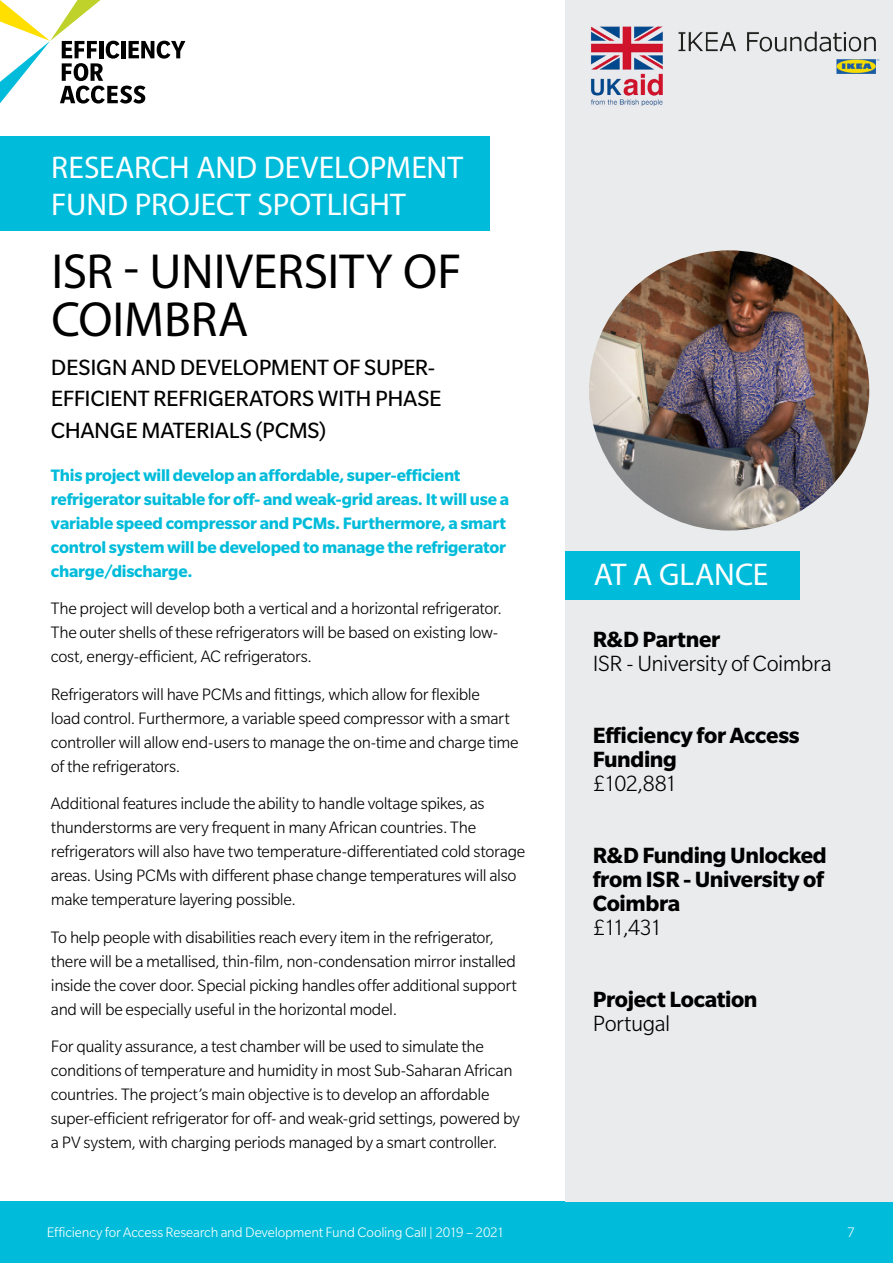
<style>
.page{position:relative;width:893px;height:1263px;background:#fff}
.page>*{position:absolute;margin:0;border:0;box-sizing:border-box;transform-origin:0 0}
.t1{font:49.5px/48px "Myriad Pro";color:#000}
.t2{font:31.5px/37.5px "Myriad Pro";color:#fff}
.t3{font:700 24px/24px "Slate Std";letter-spacing:-.015em;color:#000}
.t4{font:24px/31.5px "Slate Std";letter-spacing:-.015em;color:#000}
.t5{font:300 24px "Slate Std";letter-spacing:-.02em;color:#000}
.t6{font:300 18px/24px "Slate Std";letter-spacing:-.02em;color:#000}
.t7{font:700 18px/24px "Slate Std";letter-spacing:-.015em;color:#00bcda}
.t8{font:300 15px "Slate Std";letter-spacing:-.01em;color:#fff}
</style>
<div class="page">
<div style="left:0;top:1202px;width:893px;height:61px;background:#00bcda"></div>
<div style="left:565px;top:0;width:328px;height:1202px;background:#eaebed"></div>
<img style="left:589px;top:250px;width:280px;height:280px;border-radius:140px">
<div style="left:565px;top:552px;width:235px;height:48px;background:#00bcda"></div>
<div style="left:0;top:137px;width:490px;height:94px;background:#00bcda"></div>
<svg style="left:0;top:0;width:185px;height:104px"></svg>
<img style="left:591px;top:26px;width:72px;height:80px">
<img style="left:678px;top:31px;width:202px;height:43px">
<h2 class="t2" style="left:51px;top:148px;width:413px">RESEARCH AND DEVELOPMENT<br>FUND PROJECT SPOTLIGHT</h2>
<h1 class="t1" style="left:51px;top:247px;width:411px">ISR - UNIVERSITY OF<br>COIMBRA</h1>
<h3 class="t4" style="left:51px;top:351px;width:392px">DESIGN AND DEVELOPMENT OF SUPER-<br>EFFICIENT REFRIGERATORS WITH PHASE<br>CHANGE MATERIALS (PCMS)</h3>
<p class="t7" style="left:51px;top:463px;width:460px">This project will develop an affordable, super-efficient refrigerator suitable for off- and weak-grid areas. It will use a variable speed compressor and PCMs. Furthermore, a smart control system will be developed to manage the refrigerator charge/discharge.</p>
<p class="t6" style="left:51px;top:596px;width:452px">The project will develop both a vertical and a horizontal refrigerator.<br>The outer shells of these refrigerators will be based on existing low&shy;cost, energy-efficient, AC refrigerators.</p>
<p class="t6" style="left:51px;top:682px;width:469px">Refrigerators will have PCMs and fittings, which allow for flexible<br>load control. Furthermore, a variable speed compressor with a smart controller will allow end-users to manage the on-time and charge time of the refrigerators.</p>
<p class="t6" style="left:51px;top:791px;width:476px">Additional features include the ability to handle voltage spikes, as thunderstorms are very frequent in many African countries. The refrigerators will also have two temperature-differentiated cold storage areas. Using PCMs with different phase change temperatures will also make temperature layering possible.</p>
<p class="t6" style="left:51px;top:925px;width:467px">To help people with disabilities reach every item in the refrigerator, there will be a metallised, thin-film, non-condensation mirror installed inside the cover door. Special picking handles offer additional support and will be especially useful in the horizontal model.</p>
<p class="t6" style="left:51px;top:1034px;width:471px">For quality assurance, a test chamber will be used to simulate the conditions of temperature and humidity in most Sub-Saharan African countries. The project’s main objective is to develop an affordable super-efficient refrigerator for off- and weak-grid settings, powered by a PV system, with charging periods managed by a smart controller.</p>
<h2 class="t2" style="left:594px;top:556px;width:176px">AT A GLANCE</h2>
<h3 class="t3" style="left:593px;top:627px;width:129px">R&amp;D Partner</h3>
<h3 class="t5" style="left:593px;top:651px;width:240px">ISR - University of Coimbra</h3>
<h3 class="t3" style="left:593px;top:723px;width:208px">Efficiency for Access<br>Funding</h3>
<h3 class="t5" style="left:593px;top:771px;width:86px">£102,881</h3>
<h3 class="t3" style="left:593px;top:843px;width:235px">R&amp;D Funding Unlocked from ISR - University of<br>Coimbra</h3>
<h3 class="t5" style="left:593px;top:915px;width:71px">£11,431</h3>
<h3 class="t3" style="left:593px;top:987px;width:166px">Project Location</h3>
<h3 class="t5" style="left:593px;top:1011px;width:79px">Portugal</h3>
<p class="t8" style="left:47px;top:1224px;width:459px">Efficiency for Access Research and Development Fund Cooling Call | 2019 – 2021</p>
<p class="t8" style="left:847px;top:1224px;width:9px">7</p>
</div>
